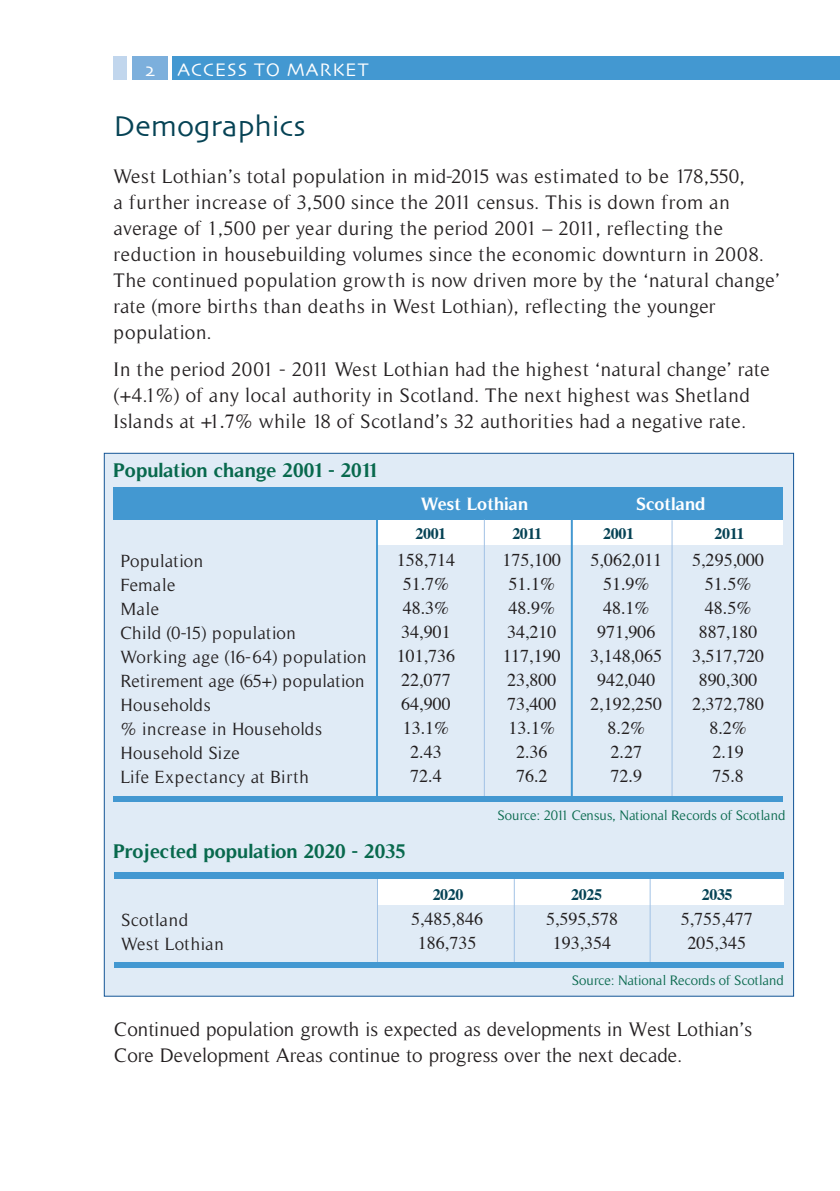
<style>
.page{position:relative;width:840px;height:1191px;background:#fff}
.page>*{position:absolute;margin:0;border:0;box-sizing:border-box;transform-origin:0 0}
.t1{font:30px "Skia";color:#064355}
.t2{font:20px/26px "Timeless";letter-spacing:.025em;color:#231f20}
.t3{font:20px/26px "Timeless";color:#231f20}
.t4{font:700 20px "Timeless";color:#08694d}
.t5{font:19px "Skia";letter-spacing:.05em;color:#fff}
.t6{font:18px/24px "Times";color:#231f20;text-align:center}
.t7{font:18px/24px "Timeless";letter-spacing:.025em;color:#231f20}
.t8{font:700 18px "Timeless";color:#fff}
.t9{font:700 16px "Times";letter-spacing:-.025em;color:#064355}
.t10{font:14px "Timeless";letter-spacing:-.01em;color:#08694d}
.s1{font-family:"Times"}
</style>
<div class="page">
<div style="left:173px;top:57px;width:666px;height:23px;background:#4398d1"></div>
<div style="left:132px;top:57px;width:35px;height:23px;background:#7cafdc"></div>
<div style="left:113px;top:57px;width:14px;height:23px;background:#c1d6ed"></div>
<div style="left:104px;top:453px;width:689px;height:543px;background:#e0ebf6;border:1px solid #145596"></div>
<div style="left:377px;top:519px;width:405px;height:26px;background:#fff"></div>
<div style="left:113px;top:487px;width:669px;height:32px;background:#4398d1"></div>
<hr style="left:570px;top:491px;width:2px;height:306px;background:#4398d1">
<hr style="left:376px;top:491px;width:2px;height:309px;background:#4398d1">
<hr style="left:483px;top:519px;width:1px;height:278px;background:#a2c2e5">
<hr style="left:671px;top:520px;width:1px;height:277px;background:#a2c2e5">
<div style="left:113px;top:796px;width:669px;height:6px;background:#4398d1"></div>
<div style="left:378px;top:879px;width:405px;height:25px;background:#fff"></div>
<hr style="left:649px;top:873px;width:1px;height:91px;background:#a2c2e5">
<hr style="left:513px;top:879px;width:1px;height:85px;background:#a2c2e5">
<hr style="left:377px;top:878px;width:1px;height:88px;background:#a2c2e5">
<div style="left:114px;top:962px;width:669px;height:5px;background:#4398d1"></div>
<div style="left:114px;top:872px;width:669px;height:7px;background:#4398d1"></div>
<p class="t5" style="left:145px;top:58px;width:11px">2</p>
<p class="t5" style="left:177px;top:59px;width:193px">ACCESS TO MARKET</p>
<h1 class="t1" style="left:113px;top:108px;width:193px">Demographics</h1>
<p class="t2" style="left:113px;top:163px;width:668px">West Lothian’s total population in mid-2015 was estimated to be 178,550,<br>a further increase of 3,500 since the 2011 census. This is down from an average of 1,500 per year during the period 2001 – 2011, reflecting the reduction in housebuilding volumes since the economic downturn in 2008.<br>The continued population growth is now driven more by the ‘natural change’ rate (more births than deaths in West Lothian), reflecting the younger population.</p>
<p class="t2" style="left:113px;top:356px;width:657px">In the period 2001 - 2011 West Lothian had the highest ‘natural change’ rate (+4.1%) of any local authority in Scotland. The next highest was Shetland<br>Islands at +1<span class="s1">.7</span>% while 18 of Scotland’s 32 authorities had a negative rate.</p>
<p class="t4" style="left:113px;top:458px;width:265px">Population change 2001 - 2011</p>
<p class="t8" style="left:420px;top:493px;width:109px">West Lothian</p>
<p class="t8" style="left:636px;top:493px;width:70px">Scotland</p>
<p class="t9" style="left:415px;top:522px;width:32px">2001</p>
<p class="t9" style="left:512px;top:522px;width:31px">2011</p>
<p class="t9" style="left:603px;top:522px;width:32px">2001</p>
<p class="t9" style="left:714px;top:522px;width:31px">2011</p>
<p class="t7" style="left:120px;top:548px;width:247px">Population<br>Female<br>Male<br>Child (0-15) population<br>Working age (16-64) population<br>Retirement age (65+) population<br>Households<br>% increase in Households<br>Household Size<br>Life Expectancy at Birth</p>
<p class="t6" style="left:396px;top:549px;width:60px">158,714<br>51.7%<br>48.3%<br>34,901<br>101,736<br>22,077<br>64,900<br>13.1%<br>2.43<br>72.4</p>
<p class="t6" style="left:502px;top:548px;width:60px">175,100<br>51.1%<br>48.9%<br>34,210<br>117,190<br>23,800<br>73,400<br>13.1%<br>2.36<br>76.2</p>
<p class="t6" style="left:590px;top:549px;width:73px">5,062,011<br>51.9%<br>48.1%<br>971,906<br>3,148,065<br>942,040<br>2,192,250<br>8.2%<br>2.27<br>72.9</p>
<p class="t6" style="left:691px;top:549px;width:74px">5,295,000<br>51.5%<br>48.5%<br>887,180<br>3,517,720<br>890,300<br>2,372,780<br>8.2%<br>2.19<br>75.8</p>
<p class="t4" style="left:113px;top:839px;width:293px">Projected population 2020 - 2035</p>
<p class="t10" style="left:497px;top:807px;width:289px">Source: 2011 Census, National Records of Scotland</p>
<p class="t9" style="left:432px;top:883px;width:32px">2020</p>
<p class="t9" style="left:571px;top:883px;width:32px">2025</p>
<p class="t9" style="left:701px;top:883px;width:32px">2035</p>
<p class="t7" style="left:121px;top:908px;width:104px">Scotland<br>West Lothian</p>
<p class="t6" style="left:411px;top:908px;width:73px">5,485,846<br>186,735</p>
<p class="t6" style="left:545px;top:908px;width:74px">5,595,578<br>193,354</p>
<p class="t6" style="left:680px;top:908px;width:73px">5,755,477<br>205,345</p>
<p class="t10" style="left:571px;top:972px;width:213px">Source: National Records of Scotland</p>
<p class="t3" style="left:114px;top:1016px;width:639px">Continued population growth is expected as developments in West Lothian’s<br>Core Development Areas continue to progress over the next decade.</p>
</div>
